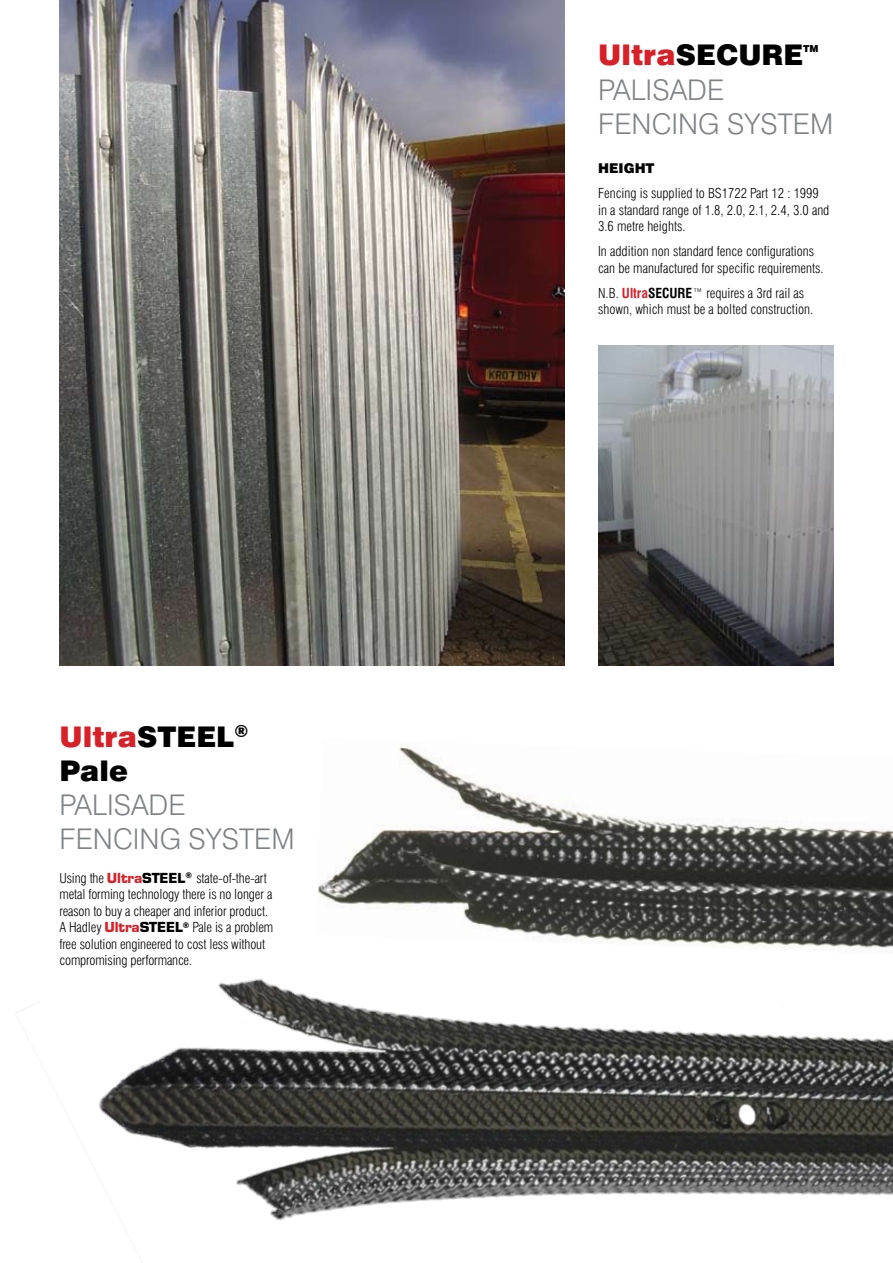
<style>
.page{position:relative;width:893px;height:1263px;background:#fff}
.page>*{position:absolute;margin:0;border:0;box-sizing:border-box;transform-origin:0 0}
.t1{font:300 28.5px/34.2px "Swiss 721 BT";color:#808285}
.t2{font:900 28.5px/34.2px "Swiss 721 BT";color:#000}
.t3{font:300 condensed 13.5px/16.5px "Swiss 721 BT";letter-spacing:-.01em;color:#000}
.t4{font:900 13.5px "Swiss 721 BT";color:#000}
.t5{font:900 9.6px "Swiss 721 BT";color:#000}
.s1{color:#d82028}
.s2{font-family:"Eurostile";font-weight:700;font-stretch:normal;color:#d82028}
.s3{font-family:"Eurostile";font-weight:700;font-stretch:normal}
.s4{font-weight:700;color:#d82028}
.s5{font-weight:700}
</style>
<div class="page">
<img style="left:598px;top:346px;width:235px;height:252px">
<img style="left:60px;top:0;width:504px;height:598px">
<img style="left:16px;top:598px;width:877px;height:623px">
<h1 class="t2" style="left:60px;top:719px;width:190px"><span class="s1">Ultra</span>STEEL<sup>®<br></sup>Pale</h1>
<h1 class="t1" style="left:60px;top:788px;width:237px">PALISADE<br>FENCING SYSTEM</h1>
<p class="t3" style="left:60px;top:870px;width:215px">Using the <span class="s2">Ultra</span><span class="s3">STEEL</span><sup>®</sup> state-of-the-art metal forming technology there is no longer a reason to buy a cheaper and inferior product.<br>A Hadley <span class="s2">Ultra</span><span class="s3">STEEL</span><sup>®</sup> Pale is a problem free solution engineered to cost less without compromising performance.</p>
<h1 class="t2" style="left:598px;top:38px;width:207px"><span class="s1">Ultra</span>SECURE</h1>
<p class="t5" style="left:803px;top:42px;width:17px">TM</p>
<h1 class="t1" style="left:598px;top:72px;width:237px">PALISADE<br>FENCING SYSTEM</h1>
<p class="t4" style="left:598px;top:160px;width:58px">HEIGHT</p>
<p class="t3" style="left:598px;top:185px;width:233px">Fencing is supplied to BS1722 Part 12 : 1999 in a standard range of 1.8, 2.0, 2.1, 2.4, 3.0 and<br>3.6 metre heights.</p>
<p class="t3" style="left:598px;top:243px;width:227px">In addition non standard fence configurations can be manufactured for specific requirements.</p>
<p class="t3" style="left:598px;top:285px;width:216px">N.B. <span class="s4">Ultra</span><span class="s5">SECURE</span>™ requires a 3rd rail as shown, which must be a bolted construction.</p>
</div>
